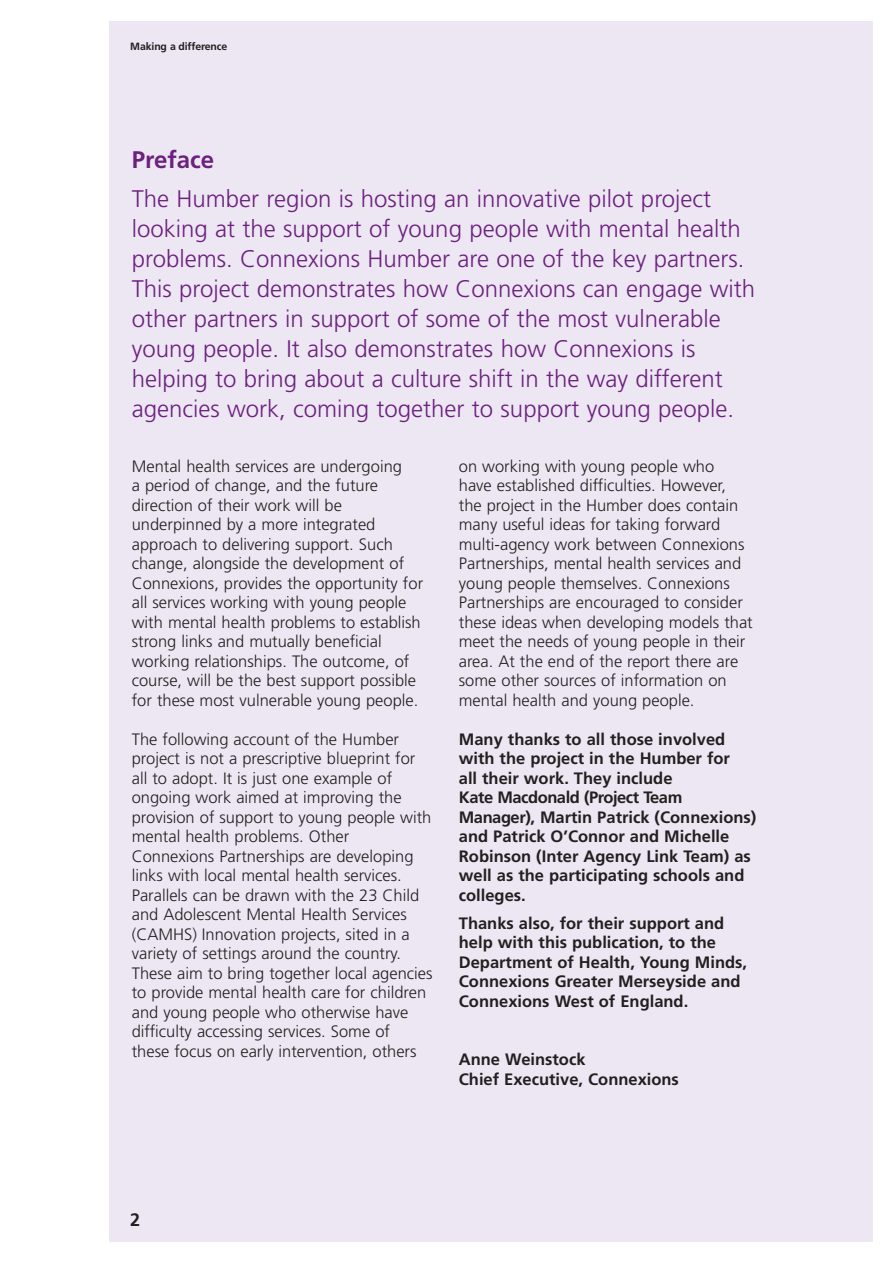
<style>
.page{position:relative;width:893px;height:1262px;background:#fff}
.page>*{position:absolute;margin:0;border:0;box-sizing:border-box;transform-origin:0 0}
.t1{font:300 24px/30px "Frutiger";color:#6c207f}
.t2{font:700 24px "Frutiger";color:#6c207f}
.t3{font:700 18px "Frutiger";color:#231f20}
.t4{font:300 16.5px/19.5px "Frutiger";color:#231f20}
.t5{font:700 16.5px/19.5px "Frutiger";color:#231f20}
.t6{font:700 10.5px "Frutiger";letter-spacing:-.01em;color:#231f20}
</style>
<div class="page">
<div style="left:109px;top:21px;width:763px;height:1221px;background:#ece7f2"></div>
<p class="t6" style="left:130px;top:43px;width:98px">Making a difference</p>
<h1 class="t2" style="left:132px;top:150px;width:84px">Preface</h1>
<p class="t1" style="left:132px;top:185px;width:624px">The Humber region is hosting an innovative pilot project looking at the support of young people with mental health problems. Connexions Humber are one of the key partners.<br>This project demonstrates how Connexions can engage with other partners in support of some of the most vulnerable young people. It also demonstrates how Connexions is helping to bring about a culture shift in the way different agencies work, coming together to support young people.</p>
<p class="t4" style="left:132px;top:457px;width:293px">Mental health services are undergoing<br>a period of change, and the future direction of their work will be underpinned by a more integrated approach to delivering support. Such change, alongside the development of Connexions, provides the opportunity for all services working with young people with mental health problems to establish strong links and mutually beneficial working relationships. The outcome, of course, will be the best support possible for these most vulnerable young people.</p>
<p class="t4" style="left:132px;top:730px;width:302px">The following account of the Humber project is not a prescriptive blueprint for all to adopt. It is just one example of ongoing work aimed at improving the provision of support to young people with mental health problems. Other Connexions Partnerships are developing links with local mental health services.<br>Parallels can be drawn with the 23 Child and Adolescent Mental Health Services (CAMHS) Innovation projects, sited in a variety of settings around the country.<br>These aim to bring together local agencies to provide mental health care for children and young people who otherwise have difficulty accessing services. Some of<br>these focus on early intervention, others</p>
<p class="t4" style="left:459px;top:457px;width:295px">on working with young people who<br>have established difficulties. However, the project in the Humber does contain many useful ideas for taking forward multi-agency work between Connexions Partnerships, mental health services and young people themselves. Connexions Partnerships are encouraged to consider these ideas when developing models that meet the needs of young people in their area. At the end of the report there are some other sources of information on mental health and young people.</p>
<p class="t5" style="left:459px;top:730px;width:299px">Many thanks to all those involved with the project in the Humber for<br>all their work. They include<br>Kate Macdonald (Project Team<br>Manager), Martin Patrick (Connexions) and Patrick O’Connor and Michelle<br>Robinson (Inter Agency Link Team) as well as the participating schools and colleges.</p>
<p class="t5" style="left:459px;top:914px;width:290px">Thanks also, for their support and help with this publication, to the Department of Health, Young Minds, Connexions Greater Merseyside and Connexions West of England.</p>
<p class="t5" style="left:459px;top:1051px;width:222px">Anne Weinstock<br>Chief Executive, Connexions</p>
<p class="t3" style="left:130px;top:1212px;width:12px">2</p>
</div>
